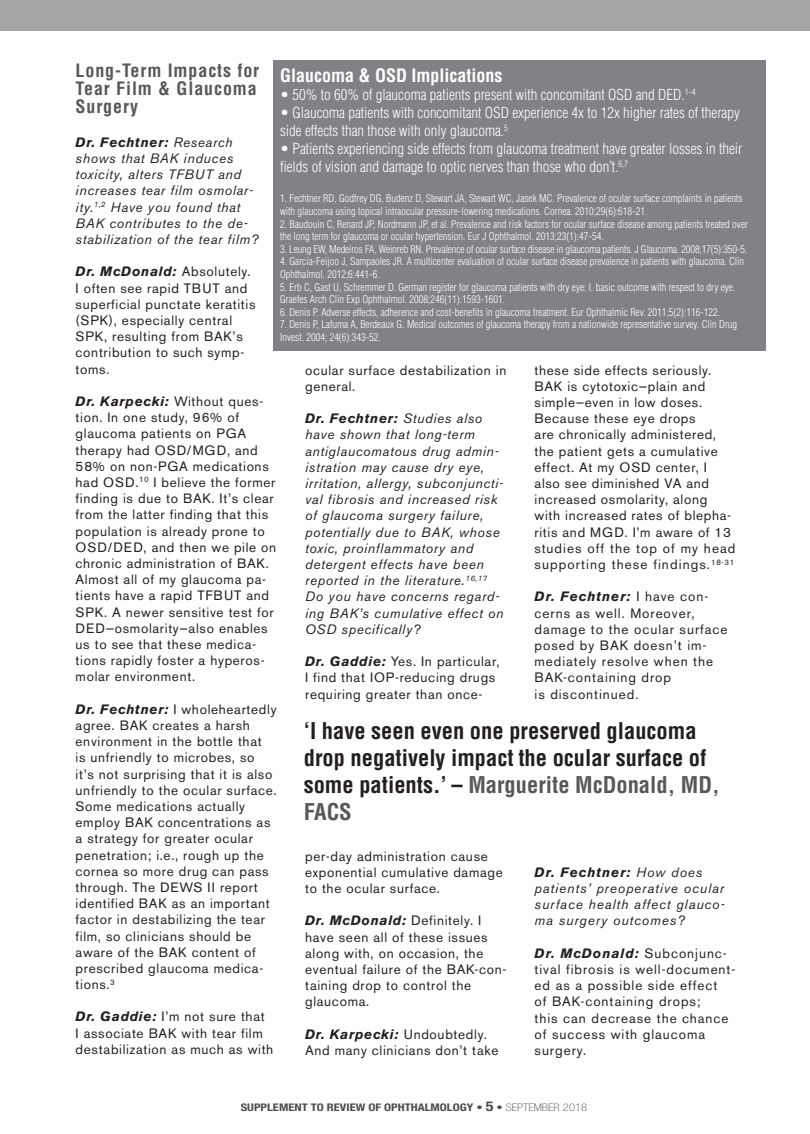
<style>
.page{position:relative;width:810px;height:1134px;background:#fff}
.page>*{position:absolute;margin:0;border:0;box-sizing:border-box;transform-origin:0 0}
.t1{font:700 condensed 22.5px/27px "Helvetica";color:#231f20}
.t2{font:700 condensed 18px/18px "Helvetica";letter-spacing:.05em;color:#57585a}
.t3{font:700 condensed 18px "Helvetica";color:#fff}
.t4{font:300 condensed 14.85px/18px "Helvetica";color:#fff}
.t5{font:13.5px/16.2px "Akzidenz Grotesk BE";letter-spacing:.05em;color:#231f20}
.t6{font:italic 13.5px/16.2px "Akzidenz Grotesk BE";letter-spacing:.05em;color:#231f20}
.t7{font:13.5px/16.2px "Akzidenz Grotesk BE";letter-spacing:.07em;color:#231f20}
.t8{font:italic 13.5px/16.2px "Akzidenz Grotesk BE";letter-spacing:.07em;color:#231f20}
.t9{font:300 condensed 10.5px/12.6px "Helvetica";color:#fff}
.t10{font:700 condensed 10.5px "Helvetica Neue";color:#4b4c4d;scale:1.2 1}
.s1{font-weight:700}
.s2{font-weight:700;font-style:italic}
.s3{color:#57585a}
.s4{font-size:13.5px}
.s5{font-weight:100}
</style>
<div class="page">
<div style="left:273px;top:61px;width:493px;height:290px;background:#808285"></div>
<div style="left:0;top:0;width:810px;height:31px;background:#a8a6a5"></div>
<h2 class="t2" style="left:76px;top:62px;width:185px">Long-Term Impacts for<br>Tear Film &amp; Glaucoma<br>Surgery</h2>
<p class="t6" style="left:76px;top:135px;width:184px"><span class="s1">Dr. Fechtner:</span> Research shows that BAK induces toxicity, alters TFBUT and increases tear film osmolar&shy;ity.<sup>1,2</sup> Have you found that<br>BAK contributes to the de&shy;stabilization of the tear film?</p>
<p class="t5" style="left:76px;top:265px;width:181px"><span class="s2">Dr. McDonald:</span> Absolutely.<br>I often see rapid TBUT and superficial punctate keratitis (SPK), especially central<br>SPK, resulting from BAK’s contribution to such symp&shy;toms.</p>
<p class="t5" style="left:76px;top:395px;width:202px"><span class="s2">Dr. Karpecki:</span> Without ques&shy;tion. In one study, 96% of glaucoma patients on PGA therapy had OSD/MGD, and<br>58% on non-PGA medications had OSD.<sup>10</sup> I believe the former finding is due to BAK. It’s clear from the latter finding that this population is already prone to<br>OSD/DED, and then we pile on chronic administration of BAK.<br>Almost all of my glaucoma pa&shy;tients have a rapid TFBUT and<br>SPK. A newer sensitive test for<br>DED—osmolarity—also enables us to see that these medica&shy;tions rapidly foster a hyperos&shy;molar environment.</p>
<p class="t5" style="left:76px;top:702px;width:203px"><span class="s2">Dr. Fechtner:</span> I wholeheartedly agree. BAK creates a harsh environment in the bottle that<br>is unfriendly to microbes, so<br>it’s not surprising that it is also unfriendly to the ocular surface.<br>Some medications actually employ BAK concentrations as a strategy for greater ocular penetration; i.e., rough up the cornea so more drug can pass through. The DEWS II report identified BAK as an important factor in destabilizing the tear film, so clinicians should be aware of the BAK content of prescribed glaucoma medica&shy;tions.<sup>3</sup></p>
<p class="t5" style="left:76px;top:1010px;width:199px"><span class="s2">Dr. Gaddie:</span> I’m not sure that<br>I associate BAK with tear film destabilization as much as with</p>
<h2 class="t3" style="left:280px;top:68px;width:224px">Glaucoma &amp; OSD Implications</h2>
<p class="t4" style="left:280px;top:87px;width:417px">• 50% to 60% of glaucoma patients present with concomitant OSD and DED.<sup>1-4</sup></p>
<p class="t4" style="left:280px;top:105px;width:461px">• Glaucoma patients with concomitant OSD experience 4x to 12x higher rates of therapy side effects than those with only glaucoma.<sup>5</sup></p>
<p class="t4" style="left:280px;top:141px;width:464px">• Patients experiencing side effects from glaucoma treatment have greater losses in their fields of vision and damage to optic nerves than those who don’t.<sup>6,7</sup></p>
<p class="t9" style="left:280px;top:193px;width:464px">1. Fechtner RD, Godfrey DG, Budenz D, Stewart JA, Stewart WC, Jasek MC. Prevalence of ocular surface complaints in patients with glaucoma using topical intraocular pressure-lowering medications. Cornea. 2010;29(6):618-21.</p>
<p class="t9" style="left:280px;top:218px;width:469px">2. Baudouin C, Renard JP, Nordmann JP, et al. Prevalence and risk factors for ocular surface disease among patients treated over the long term for glaucoma or ocular hypertension. Eur J Ophthalmol. 2013;23(1):47-54.</p>
<p class="t9" style="left:280px;top:244px;width:469px">3. Leung EW, Medeiros FA, Weinreb RN. Prevalence of ocular surface disease in glaucoma patients. J Glaucoma. 2008;17(5):350-5.</p>
<p class="t9" style="left:280px;top:256px;width:466px">4. Garcia-Feijoo J, Sampaoles JR. A multicenter evaluation of ocular surface disease prevalence in patients with glaucoma. Clin<br>Ophthalmol. 2012;6:441-6.</p>
<p class="t9" style="left:280px;top:281px;width:457px">5. Erb C, Gast U, Schremmer D. German register for glaucoma patients with dry eye: I. basic outcome with respect to dry eye.<br>Graefes Arch Clin Exp Ophthalmol. 2008;246(11):1593-1601.</p>
<p class="t9" style="left:280px;top:307px;width:442px">6. Denis P. Adverse effects, adherence and cost-benefits in glaucoma treatment. Eur Ophthalmic Rev. 2011;5(2):116-122.</p>
<p class="t9" style="left:280px;top:319px;width:459px">7. Denis P, Lafuma A, Berdeaux G. Medical outcomes of glaucoma therapy from a nationwide representative survey. Clin Drug<br>Invest. 2004; 24(6):343-52.</p>
<p class="t5" style="left:305px;top:363px;width:203px">ocular surface destabilization in general.</p>
<p class="t6" style="left:305px;top:412px;width:200px"><span class="s1">Dr. Fechtner:</span> Studies also have shown that long-term antiglaucomatous drug admin&shy;istration may cause dry eye, irritation, allergy, subconjuncti&shy;val fibrosis and increased risk of glaucoma surgery failure, potentially due to BAK, whose toxic, proinflammatory and detergent effects have been reported in the literature.<sup>16,17<br></sup>Do you have concerns regard&shy;ing BAK’s cumulative effect on<br>OSD specifically?</p>
<p class="t5" style="left:305px;top:655px;width:196px"><span class="s2">Dr. Gaddie:</span> Yes. In particular,<br>I find that IOP-reducing drugs requiring greater than once-</p>
<p class="t5" style="left:535px;top:363px;width:202px">these side effects seriously.<br>BAK is cytotoxic—plain and simple—even in low doses.<br>Because these eye drops<br>are chronically administered, the patient gets a cumulative effect. At my OSD center, I also see diminished VA and increased osmolarity, along with increased rates of blepha&shy;ritis and MGD. I’m aware of 13 studies off the top of my head supporting these findings.<sup>18-31</sup></p>
<p class="t7" style="left:535px;top:590px;width:194px"><span class="s2">Dr. Fechtner:</span> I have con&shy;cerns as well. Moreover, damage to the ocular surface posed by BAK doesn’t im&shy;mediately resolve when the<br>BAK-containing drop<br>is discontinued.</p>
<h1 class="t1" style="left:304px;top:719px;width:417px">‘I have seen even one preserved glaucoma drop negatively impact the ocular surface of some patients.’ – <span class="s3">Marguerite McDonald, MD, FACS</span></h1>
<p class="t5" style="left:305px;top:849px;width:199px">per-day administration cause exponential cumulative damage to the ocular surface.</p>
<p class="t5" style="left:305px;top:914px;width:203px"><span class="s2">Dr. McDonald:</span> Definitely. I have seen all of these issues along with, on occasion, the eventual failure of the BAK-con&shy;taining drop to control the glaucoma.</p>
<p class="t5" style="left:305px;top:1027px;width:195px"><span class="s2">Dr. Karpecki:</span> Undoubtedly.<br>And many clinicians don’t take</p>
<p class="t8" style="left:535px;top:865px;width:192px"><span class="s1">Dr. Fechtner:</span> How does patients’ preoperative ocular surface health affect glauco&shy;ma surgery outcomes?</p>
<p class="t7" style="left:535px;top:946px;width:202px"><span class="s2">Dr. McDonald:</span> Subconjunc&shy;tival fibrosis is well-document&shy;ed as a possible side effect<br>of BAK-containing drops;<br>this can decrease the chance of success with glaucoma surgery.</p>
<p class="t10" style="left:241px;top:1103px;width:290px">SUPPLEMENT TO REVIEW OF OPHTHALMOLOGY • <span class="s4">5</span> • <span class="s5">SEPTEMBER 2018</span></p>
</div>
